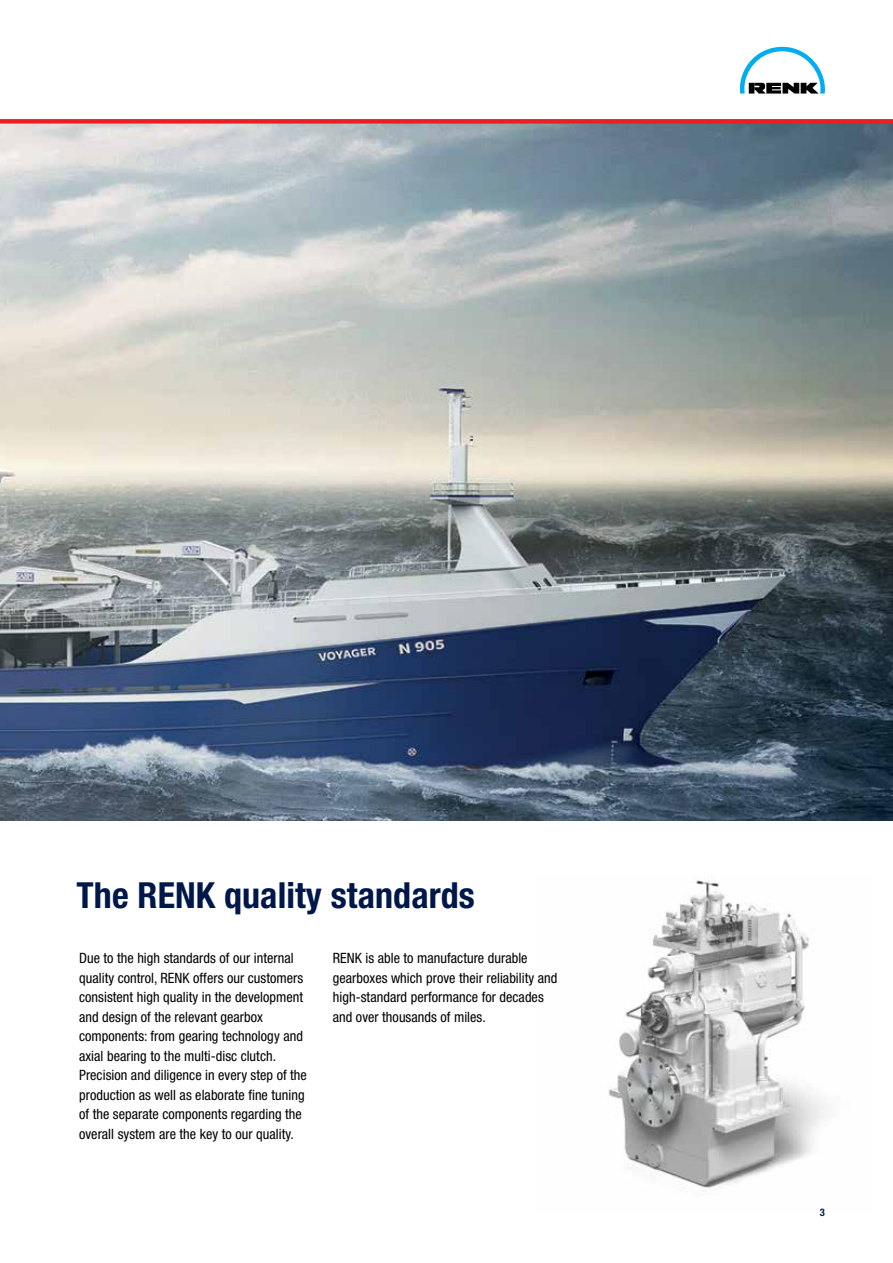
<style>
.page{position:relative;width:893px;height:1263px;background:#fff}
.page>*{position:absolute;margin:0;border:0;box-sizing:border-box;transform-origin:0 0}
.t1{font:700 condensed 36px "Helvetica Neue LT";letter-spacing:.005em;color:#001849}
.t2{font:condensed 14.25px/19.5px "Helvetica Neue LT";letter-spacing:.005em;color:#000}
.t3{font:700 condensed 10.5px "Helvetica Neue LT";color:#001849}
</style>
<div class="page">
<svg style="left:740px;top:47px;width:85px;height:47px"></svg>
<img style="left:0;top:124px;width:893px;height:697px">
<div style="left:0;top:119px;width:893px;height:5px;background:#ed1d24"></div>
<img style="left:608px;top:876px;width:220px;height:312px">
<h1 class="t1" style="left:77px;top:873px;width:400px">The RENK quality standards</h1>
<p class="t2" style="left:333px;top:948px;width:226px">RENK is able to manufacture durable gearboxes which prove their reliability and high-standard performance for decades and over thousands of miles.</p>
<p class="t2" style="left:79px;top:948px;width:229px">Due to the high standards of our internal quality control, RENK offers our customers consistent high quality in the development and design of the relevant gearbox components: from gearing technology and axial bearing to the multi-disc clutch.<br>Precision and diligence in every step of the production as well as elaborate fine tuning of the separate components regarding the overall system are the key to our quality.</p>
<p class="t3" style="left:820px;top:1206px;width:7px">3</p>
</div>
